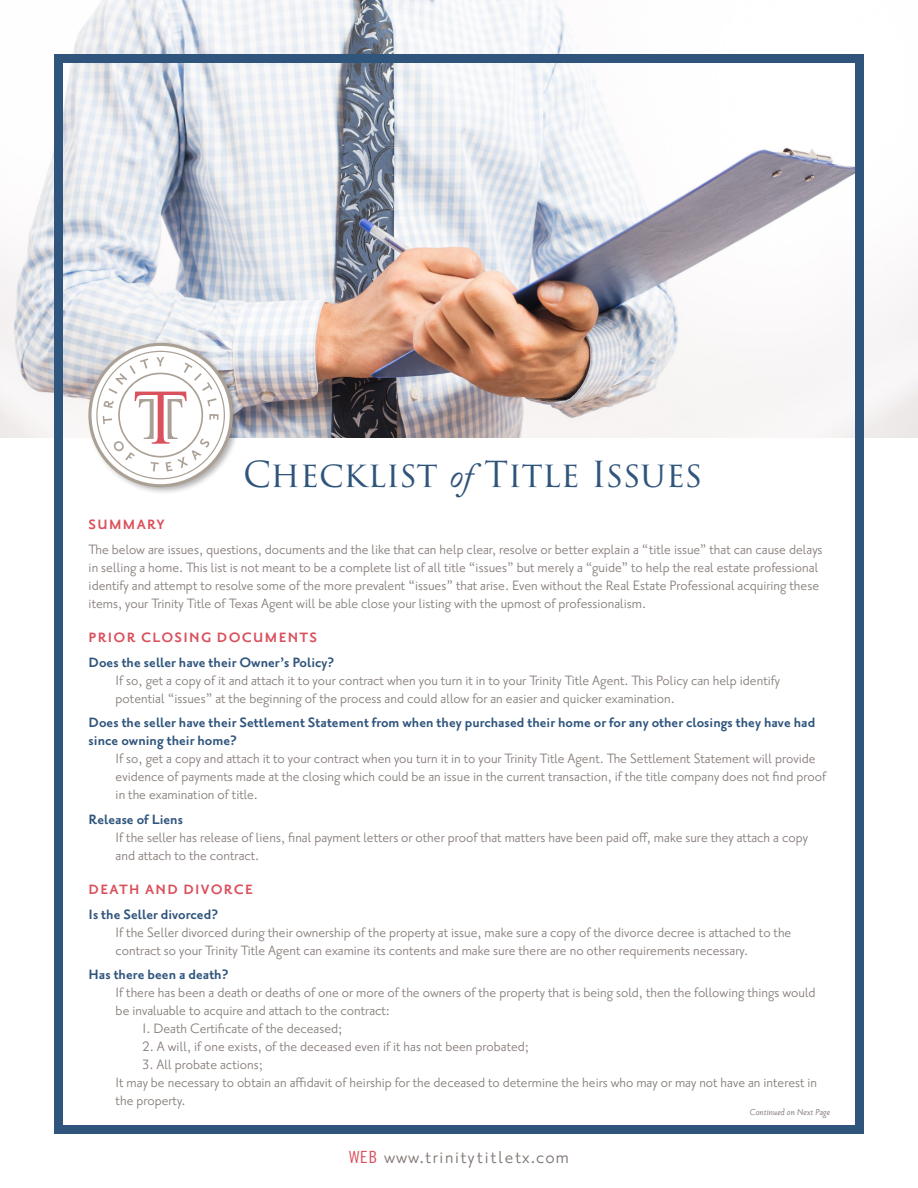
<style>
.page{position:relative;width:918px;height:1188px;background:#fff}
.page>*{position:absolute;margin:0;border:0;box-sizing:border-box;transform-origin:0 0}
.t1{font:34.95px "Trajan Pro 3";letter-spacing:-.01em;color:#30557c}
.t2{font:21px "Priori Sans OT";letter-spacing:.08em;color:#7f7673}
.t3{font:16.5px/18px "Priori Sans OT";color:#877e7a}
.t4{font:700 16.5px/18px "Priori Sans OT";color:#30557c}
.t5{font:700 16.5px "Priori Sans OT";letter-spacing:.08em;color:#db505c}
.t6{font:italic 10.5px "Priori Sans OT";color:#7f7673}
.s1{font-family:"Adobe Caslon Pro";font-style:italic}
.s2{font-family:"Trade Gothic LT Std Cn 18";font-size:16.8px;color:#db505c}
</style>
<div class="page">
<img style="left:0;top:0;width:918px;height:437px">
<div style="left:54px;top:54px;width:810px;height:1080px;border:9px solid #30557c"></div>
<div style="left:88px;top:342px;width:152px;height:153px;background:#231f20;opacity:.35"></div>
<svg style="left:87px;top:343px;width:147px;height:144px"></svg>
<p class="t1" style="left:243px;top:451px;width:461px">Checklist <span class="s1">of</span> Title Issues</p>
<p class="t5" style="left:89px;top:517px;width:78px">SUMMARY</p>
<p class="t3" style="left:89px;top:541px;width:735px">The below are issues, questions, documents and the like that can help clear, resolve or better explain a “title issue” that can cause delays in selling a home. This list is not meant to be a complete list of all title “issues” but merely a “guide” to help the real estate professional identify and attempt to resolve some of the more prevalent “issues” that arise. Even without the Real Estate Professional acquiring these items, your Trinity Title of Texas Agent will be able close your listing with the upmost of professionalism.</p>
<p class="t5" style="left:89px;top:630px;width:230px">PRIOR CLOSING DOCUMENTS</p>
<p class="t4" style="left:89px;top:654px;width:247px">Does the seller have their Owner’s Policy?</p>
<p class="t3" style="left:116px;top:672px;width:666px">If so, get a copy of it and attach it to your contract when you turn it in to your Trinity Title Agent. This Policy can help identify potential “issues” at the beginning of the process and could allow for an easier and quicker examination.</p>
<p class="t4" style="left:89px;top:715px;width:728px">Does the seller have their Settlement Statement from when they purchased their home or for any other closings they have had since owning their home?</p>
<p class="t3" style="left:116px;top:751px;width:712px">If so, get a copy and attach it to your contract when you turn it in to your Trinity Title Agent. The Settlement Statement will provide evidence of payments made at the closing which could be an issue in the current transaction, if the title company does not find proof in the examination of title.</p>
<p class="t4" style="left:89px;top:811px;width:96px">Release of Liens</p>
<p class="t3" style="left:116px;top:829px;width:694px">If the seller has release of liens, final payment letters or other proof that matters have been paid off, make sure they attach a copy and attach to the contract.</p>
<p class="t5" style="left:89px;top:882px;width:166px">DEATH AND DIVORCE</p>
<p class="t4" style="left:89px;top:906px;width:131px">Is the Seller divorced?</p>
<p class="t3" style="left:116px;top:924px;width:677px">If the Seller divorced during their ownership of the property at issue, make sure a copy of the divorce decree is attached to the contract so your Trinity Title Agent can examine its contents and make sure there are no other requirements necessary.</p>
<p class="t4" style="left:89px;top:967px;width:141px">Has there been a death?</p>
<p class="t3" style="left:116px;top:985px;width:701px">If there has been a death or deaths of one or more of the owners of the property that is being sold, then the following things would be invaluable to acquire and attach to the contract:</p>
<p class="t3" style="left:143px;top:1021px;width:201px">1. Death Certificate of the deceased;</p>
<p class="t3" style="left:143px;top:1039px;width:388px">2. A will, if one exists, of the deceased even if it has not been probated;</p>
<p class="t3" style="left:143px;top:1057px;width:122px">3. All probate actions;</p>
<p class="t3" style="left:116px;top:1075px;width:703px">It may be necessary to obtain an affidavit of heirship for the deceased to determine the heirs who may or may not have an interest in the property.</p>
<p class="t6" style="left:750px;top:1107px;width:82px">Continued on Next Page</p>
<p class="t2" style="left:349px;top:1147px;width:221px"><span class="s2">WEB</span> www.trinitytitletx.com</p>
</div>
